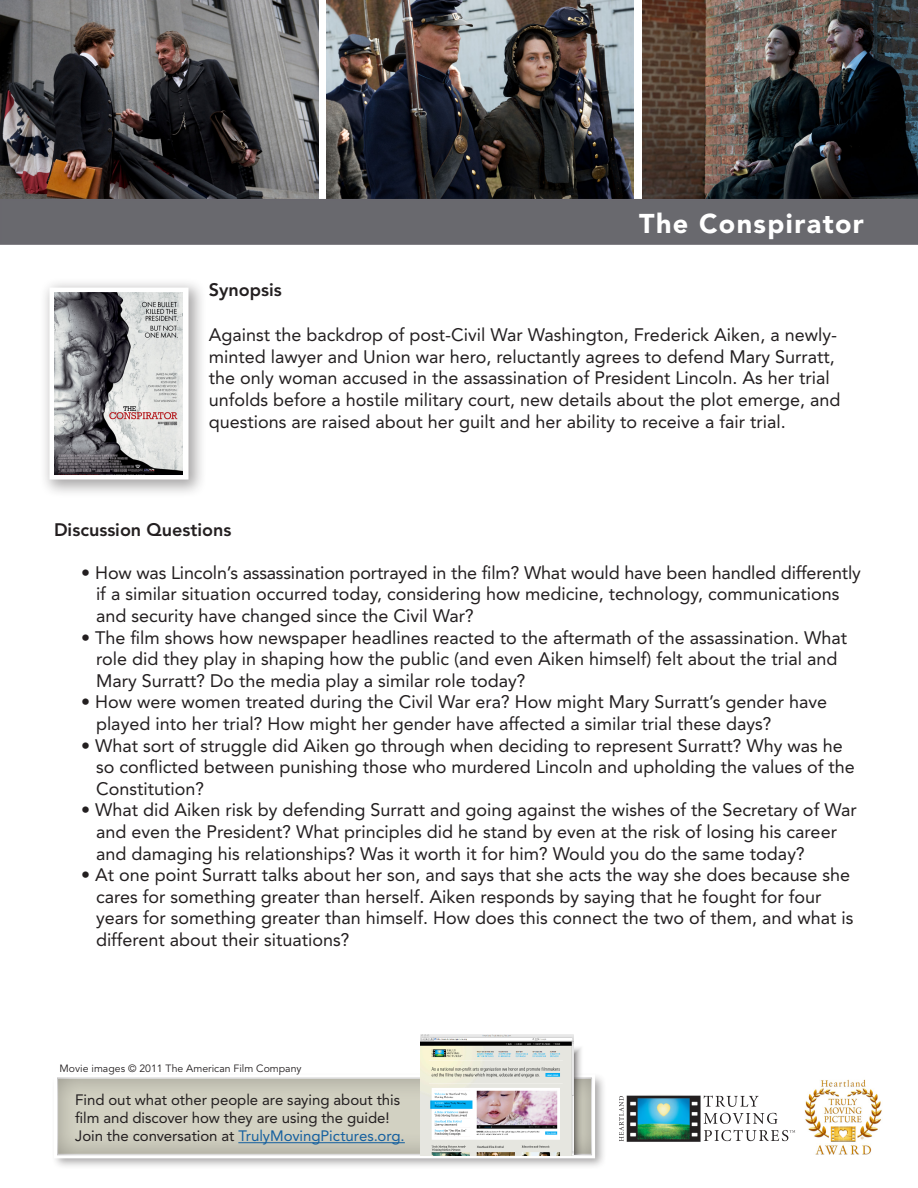
<style>
.page{position:relative;width:918px;height:1188px;background:#fff}
.page>*{position:absolute;margin:0;border:0;box-sizing:border-box;transform-origin:0 0}
.t1{font:900 27px "Avenir LT Std";letter-spacing:.05em;color:#fff}
.Bold_Copy{font:18px/21.6px "Avenir LT Std";color:#231f20}
.Bold_Copy-2{font:800 18px "Avenir LT Std";color:#231f20}
.Basic_Copy{font:15px/18px "Avenir LT Std";letter-spacing:-.005em;color:#231f20}
.t2{font:10.5px "Avenir LT Std";color:#231f20}
.s1{color:#15609f}
</style>
<div class="page">
<img style="left:627px;top:1095px;width:74px;height:47px">
<svg style="left:704px;top:1095px;width:55px;height:12px"></svg>
<svg style="left:704px;top:1113px;width:74px;height:11px"></svg>
<svg style="left:704px;top:1130px;width:91px;height:11px"></svg>
<svg style="left:619px;top:1096px;width:5px;height:45px"></svg>
<img style="left:804px;top:1079px;width:78px;height:76px">
<div style="left:52px;top:1072px;width:555px;height:98px;background:#231f20;opacity:.4"></div>
<svg style="left:52px;top:1073px;width:545px;height:87px;background:#d0cfc4"></svg>
<svg style="left:574px;top:1047px;width:10px;height:108px"></svg>
<img style="left:421px;top:1035px;width:153px;height:120px">
<div style="left:40px;top:278px;width:167px;height:220px;background:#231f20;opacity:.4"></div>
<svg style="left:47px;top:285px;width:144px;height:197px;background:#a8a7a9"></svg>
<img style="left:642px;top:0;width:276px;height:199px">
<img style="left:327px;top:0;width:307px;height:199px">
<img style="left:1px;top:0;width:318px;height:199px">
<div style="left:1px;top:200px;width:917px;height:44px;background:#69696e"></div>
<div style="left:0;top:199px;width:918px;height:46px;border:2px solid #69686e"></div>
<p class="t1" style="left:639px;top:207px;width:226px">The Conspirator</p>
<p class="t1" style="left:678px;top:207px;width:188px">A BUG’S LIFE</p>
<p class="Bold_Copy-2" style="left:209px;top:279px;width:74px">Synopsis</p>
<p class="Bold_Copy" style="left:209px;top:324px;width:633px">Against the backdrop of post-Civil War Washington, Frederick Aiken, a newly&shy;minted lawyer and Union war hero, reluctantly agrees to defend Mary Surratt, the only woman accused in the assassination of President Lincoln. As her trial unfolds before a hostile military court, new details about the plot emerge, and questions are raised about her guilt and her ability to receive a fair trial.</p>
<p class="Bold_Copy-2" style="left:54px;top:519px;width:179px">Discussion Questions</p>
<p class="Bold_Copy" style="left:81px;top:562px;width:781px">• How was Lincoln’s assassination portrayed in the film? What would have been handled differently</p>
<p class="Bold_Copy" style="left:96px;top:584px;width:745px">if a similar situation occurred today, considering how medicine, technology, communications</p>
<p class="Bold_Copy" style="left:96px;top:605px;width:379px">and security have changed since the Civil War?</p>
<p class="Bold_Copy" style="left:81px;top:627px;width:768px">• The film shows how newspaper headlines reacted to the aftermath of the assassination. What</p>
<p class="Bold_Copy" style="left:96px;top:648px;width:743px">role did they play in shaping how the public (and even Aiken himself) felt about the trial and</p>
<p class="Bold_Copy" style="left:96px;top:670px;width:431px">Mary Surratt? Do the media play a similar role today?</p>
<p class="Bold_Copy" style="left:81px;top:692px;width:748px">• How were women treated during the Civil War era? How might Mary Surratt’s gender have</p>
<p class="Bold_Copy" style="left:96px;top:713px;width:677px">played into her trial? How might her gender have affected a similar trial these days?</p>
<p class="Bold_Copy" style="left:81px;top:735px;width:763px">• What sort of struggle did Aiken go through when deciding to represent Surratt? Why was he</p>
<p class="Bold_Copy" style="left:96px;top:756px;width:760px">so conflicted between punishing those who murdered Lincoln and upholding the values of the</p>
<p class="Bold_Copy" style="left:96px;top:778px;width:110px">Constitution?</p>
<p class="Bold_Copy" style="left:81px;top:800px;width:777px">• What did Aiken risk by defending Surratt and going against the wishes of the Secretary of War</p>
<p class="Bold_Copy" style="left:96px;top:821px;width:743px">and even the President? What principles did he stand by even at the risk of losing his career</p>
<p class="Bold_Copy" style="left:96px;top:843px;width:710px">and damaging his relationships? Was it worth it for him? Would you do the same today?</p>
<p class="Bold_Copy" style="left:81px;top:864px;width:771px">• At one point Surratt talks about her son, and says that she acts the way she does because she</p>
<p class="Bold_Copy" style="left:96px;top:886px;width:727px">cares for something greater than herself. Aiken responds by saying that he fought for four</p>
<p class="Bold_Copy" style="left:96px;top:908px;width:759px">years for something greater than himself. How does this connect the two of them, and what is</p>
<p class="Bold_Copy" style="left:96px;top:929px;width:255px">different about their situations?</p>
<p class="t2" style="left:60px;top:1063px;width:244px">Movie images © 2011 The American Film Company</p>
<p class="Basic_Copy" style="left:75px;top:1091px;width:331px">Find out what other people are saying about this film and discover how they are using the guide!<br>Join the conversation at <span class="s1">TrulyMovingPictures.org.</span></p>
</div>
